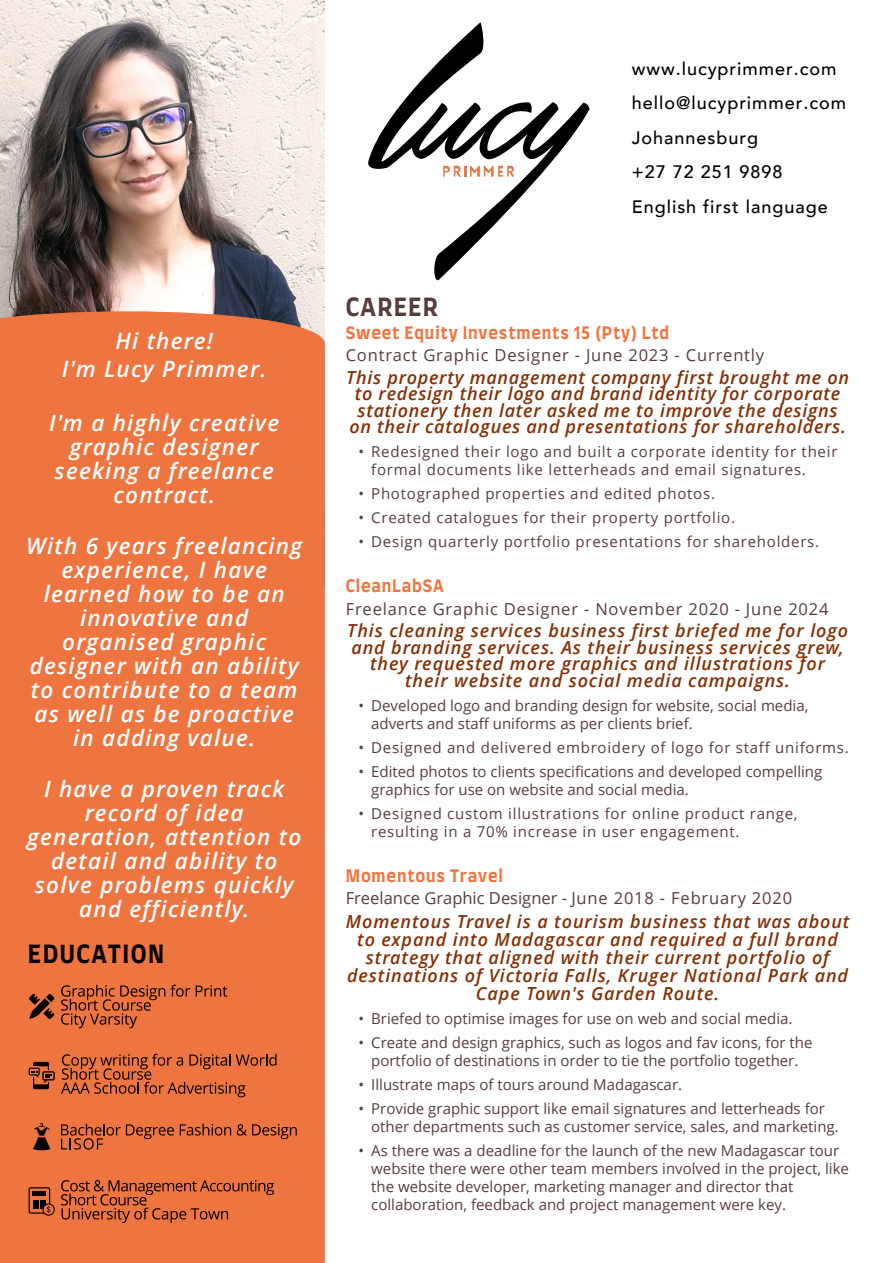
<style>
.page{position:relative;width:894px;height:1263px;background:#fff}
.page>*{position:absolute;margin:0;border:0;box-sizing:border-box;transform-origin:0 0}
.t1{font:700 24px "Farro";letter-spacing:.06em;color:#050000}
.t2{font:700 24px "Farro";letter-spacing:.05em;color:#573c3c}
.t3{font:italic 600 22.5px/24px "Open Sans";letter-spacing:.055em;color:#fff;text-align:center}
.t4{font:italic 600 18px/16.5px "Open Sans";letter-spacing:.05em;color:#853005;text-align:center}
.t5{font:500 18px/34.5px "Avenir";letter-spacing:.055em;color:#000}
.t6{font:16.5px "Open Sans";letter-spacing:.05em;color:#573c3c}
.t7{font:700 16.5px "Farro";letter-spacing:.05em;color:#f07540}
.t8{font:16.5px "Open Sans";color:#573c3c}
.t9{font:15px/18px "Open Sans";color:#573c3c}
.t10{font:15px/18px "Open Sans";letter-spacing:.05em;color:#573c3c}
</style>
<div class="page">
<img style="left:0;top:0;width:325px;height:300px">
<div style="left:0;top:300px;width:325px;height:963px;background:#ef7540"></div>
<svg style="left:180px;top:1124px;width:117px;height:15px;background:#bd5c32"></svg>
<svg style="left:61px;top:1124px;width:113px;height:25px;background:#c45f34"></svg>
<svg style="left:33px;top:1123px;width:17px;height:27px"></svg>
<svg style="left:61px;top:985px;width:166px;height:43px;background:#ce6437"></svg>
<svg style="left:29px;top:994px;width:25px;height:25px"></svg>
<svg style="left:61px;top:1054px;width:215px;height:43px;background:#c96135"></svg>
<svg style="left:29px;top:1062px;width:26px;height:27px"></svg>
<svg style="left:61px;top:1180px;width:213px;height:43px;background:#ca6235"></svg>
<div style="left:29px;top:1187px;width:21px;height:27px;border:1px solid #050000;border-radius:2px"></div>
<hr style="left:33px;top:1191px;width:13px;height:4px;background:#050000">
<svg style="left:42px;top:1203px;width:13px;height:13px"></svg>
<svg style="left:33px;top:1200px;width:17px;height:13px"></svg>
<svg style="left:368px;top:22px;width:221px;height:259px"></svg>
<svg style="left:443px;top:166px;width:72px;height:11px"></svg>
<h2 class="t3" style="left:62px;top:329px;width:206px;line-height:28.5px">Hi there!<br>I'm Lucy Primmer.</h2>
<h2 class="t3" style="left:49px;top:413px;width:231px">I'm a highly creative graphic designer seeking a freelance contract.</h2>
<h2 class="t3" style="left:26px;top:536px;width:277px">With 6 years freelancing experience, I have learned how to be an innovative and organised graphic designer with an ability to contribute to a team as well as be proactive in adding value.</h2>
<h2 class="t3" style="left:27px;top:779px;width:275px">I have a proven track record of idea generation, attention to detail and ability to solve problems quickly and efficiently.</h2>
<h1 class="t1" style="left:28px;top:944px;width:138px">EDUCATION</h1>
<p class="t5" style="left:631px;top:52px;width:216px">www.lucyprimmer.com hello@lucyprimmer.com<br>Johannesburg<br>+27 72 251 9898<br>English first language</p>
<h1 class="t2" style="left:345px;top:297px;width:94px">CAREER</h1>
<p class="t7" style="left:345px;top:325px;width:325px">Sweet Equity Investments 15 (Pty) Ltd</p>
<p class="t6" style="left:345px;top:349px;width:420px">Contract Graphic Designer - June 2023 - Currently</p>
<p class="t4" style="left:346px;top:371px;width:504px">This property management company first brought me on to redesign their logo and brand identity for corporate stationery then later asked me to improve the designs on their catalogues and presentations for shareholders.</p>
<p class="t10" style="left:371px;top:444px;width:467px;text-indent:-13px">• Redesigned their logo and built a corporate identity for their formal documents like letterheads and email signatures.</p>
<p class="t10" style="left:358px;top:486px;width:358px">• Photographed properties and edited photos.</p>
<p class="t10" style="left:358px;top:510px;width:378px">• Created catalogues for their property portfolio.</p>
<p class="t10" style="left:358px;top:534px;width:462px">• Design quarterly portfolio presentations for shareholders.</p>
<p class="t7" style="left:345px;top:579px;width:100px">CleanLabSA</p>
<p class="t6" style="left:345px;top:602px;width:484px">Freelance Graphic Designer - November 2020 - June 2024</p>
<p class="t4" style="left:347px;top:624px;width:502px">This cleaning services business first briefed me for logo and branding services. As their business services grew, they requested more graphics and illustrations for their website and social media campaigns.</p>
<p class="t9" style="left:371px;top:698px;width:438px;text-indent:-13px">• Developed logo and branding design for website, social media, adverts and staff uniforms as per clients brief.</p>
<p class="t10" style="left:358px;top:740px;width:491px">• Designed and delivered embroidery of logo for staff uniforms.</p>
<p class="t9" style="left:371px;top:764px;width:452px;text-indent:-13px">• Edited photos to clients specifications and developed compelling graphics for use on website and social media.</p>
<p class="t10" style="left:371px;top:806px;width:427px;text-indent:-13px">• Designed custom illustrations for online product range, resulting in a 70% increase in user engagement.</p>
<p class="t7" style="left:345px;top:868px;width:159px">Momentous Travel</p>
<p class="t8" style="left:345px;top:892px;width:448px">Freelance Graphic Designer - June 2018 - February 2020</p>
<p class="t4" style="left:345px;top:914px;width:505px;line-height:18px">Momentous Travel is a tourism business that was about to expand into Madagascar and required a full brand strategy that aligned with their current portfolio of destinations of Victoria Falls, Kruger National Park and Cape Town's Garden Route.</p>
<p class="t9" style="left:358px;top:1011px;width:435px">• Briefed to optimise images for use on web and social media.</p>
<p class="t9" style="left:358px;top:1035px;width:455px;text-align:center">• Create and design graphics, such as logos and fav icons, for the portfolio of destinations in order to tie the portfolio together.</p>
<p class="t9" style="left:358px;top:1077px;width:325px">• Illustrate maps of tours around Madagascar.</p>
<p class="t9" style="left:371px;top:1101px;width:469px;text-indent:-13px">• Provide graphic support like email signatures and letterheads for other departments such as customer service, sales, and marketing.</p>
<p class="t9" style="left:371px;top:1143px;width:479px;text-indent:-13px">• As there was a deadline for the launch of the new Madagascar tour website there were other team members involved in the project, like the website developer, marketing manager and director that collaboration, feedback and project management were key.</p>
</div>
